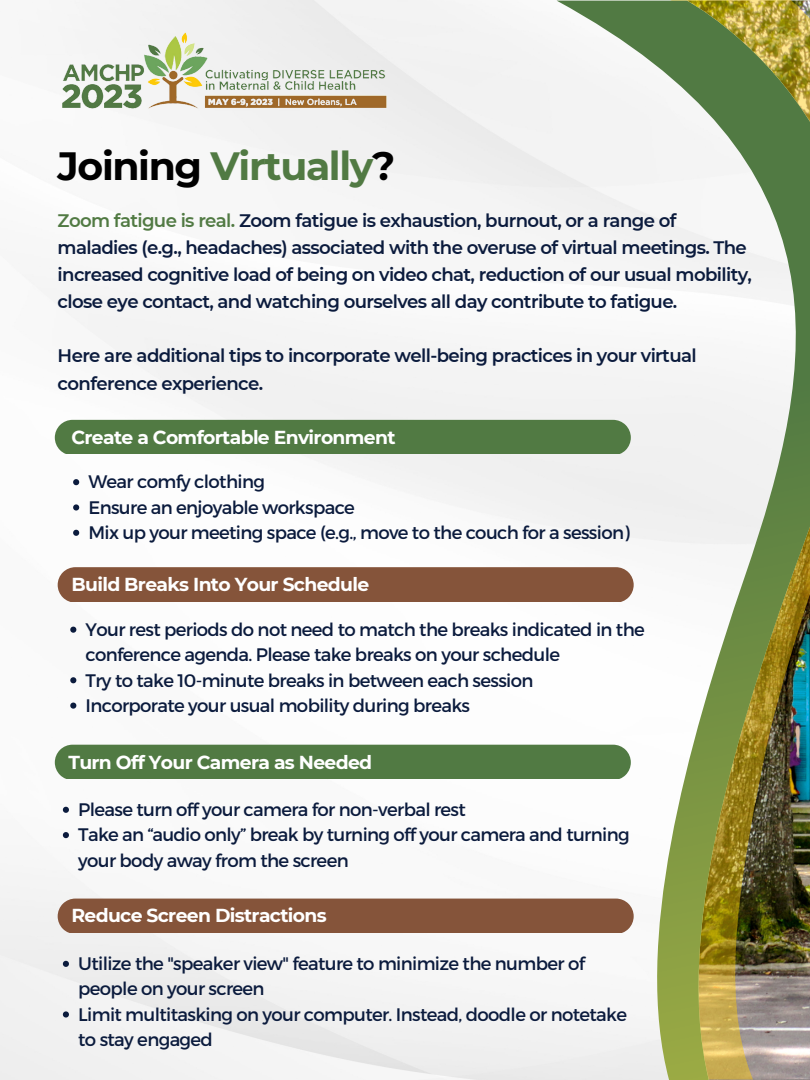
<style>
.page{position:relative;width:810px;height:1080px;background:#fff}
.page>*{position:absolute;margin:0;border:0;box-sizing:border-box;transform-origin:0 0}
.t1{font:700 39.38px "Montserrat";letter-spacing:-.035em;color:#517a43}
.t2{font:700 18.75px "Montserrat";letter-spacing:-.035em;color:#fff}
.t3{font:18.12px/25.3px "Montserrat";letter-spacing:-.035em;color:#0b1b3d}
.t4{font:600 18.12px/27.2px "Montserrat";letter-spacing:-.035em;color:#0b1b3d}
.s1{color:#000}
.s2{color:#517a43}
</style>
<div class="page">
<img style="left:0;top:0;width:670px;height:1080px">
<svg style="left:557px;top:1px;width:253px;height:1079px"></svg>
<img style="left:47px;top:30px;width:353px;height:84px">
<div style="left:58px;top:899px;width:576px;height:34px;background:#85543a"></div>
<svg style="left:73px;top:479px;width:6px;height:6px"></svg>
<svg style="left:73px;top:504px;width:6px;height:7px"></svg>
<svg style="left:73px;top:530px;width:6px;height:6px"></svg>
<div style="left:55px;top:420px;width:576px;height:34px;background:#517a43"></div>
<svg style="left:63px;top:961px;width:6px;height:6px"></svg>
<svg style="left:63px;top:1011px;width:6px;height:7px"></svg>
<svg style="left:70px;top:627px;width:6px;height:6px"></svg>
<svg style="left:70px;top:677px;width:6px;height:6px"></svg>
<svg style="left:70px;top:703px;width:6px;height:6px"></svg>
<div style="left:58px;top:567px;width:576px;height:34px;background:#85543a"></div>
<svg style="left:63px;top:807px;width:6px;height:6px"></svg>
<svg style="left:63px;top:832px;width:6px;height:6px"></svg>
<div style="left:55px;top:745px;width:576px;height:34px;background:#517a43"></div>
<h1 class="t1" style="left:58px;top:142px;width:339px"><span class="s1">Joining</span> Virtually<span class="s1">?</span></h1>
<p class="t4" style="left:58px;top:206px;width:696px"><span class="s2">Zoom fatigue is real.</span> Zoom fatigue is exhaustion, burnout, or a range of maladies (e.g., headaches) associated with the overuse of virtual meetings. The increased cognitive load of being on video chat, reduction of our usual mobility, close eye contact, and watching ourselves all day contribute to fatigue.</p>
<p class="t4" style="left:58px;top:342px;width:640px">Here are additional tips to incorporate well-being practices in your virtual conference experience.</p>
<p class="t2" style="left:71px;top:426px;width:326px">Create a Comfortable Environment</p>
<p class="t3" style="left:88px;top:468px;width:543px">Wear comfy clothing<br>Ensure an enjoyable workspace<br>Mix up your meeting space (e.g., move to the couch for a session)</p>
<p class="t2" style="left:71px;top:573px;width:299px">Build Breaks Into Your Schedule</p>
<p class="t3" style="left:86px;top:616px;width:561px">Your rest periods do not need to match the breaks indicated in the conference agenda. Please take breaks on your schedule<br>Try to take 10-minute breaks in between each session<br>Incorporate your usual mobility during breaks</p>
<p class="t2" style="left:68px;top:750px;width:305px">Turn Off Your Camera as Needed</p>
<p class="t3" style="left:78px;top:796px;width:553px">Please turn off your camera for non-verbal rest<br>Take an “audio only” break by turning off your camera and turning your body away from the screen</p>
<p class="t2" style="left:71px;top:904px;width:257px">Reduce Screen Distractions</p>
<p class="t3" style="left:78px;top:950px;width:550px">Utilize the "speaker view" feature to minimize the number of people on your screen<br>Limit multitasking on your computer. Instead, doodle or notetake to stay engaged</p>
</div>
